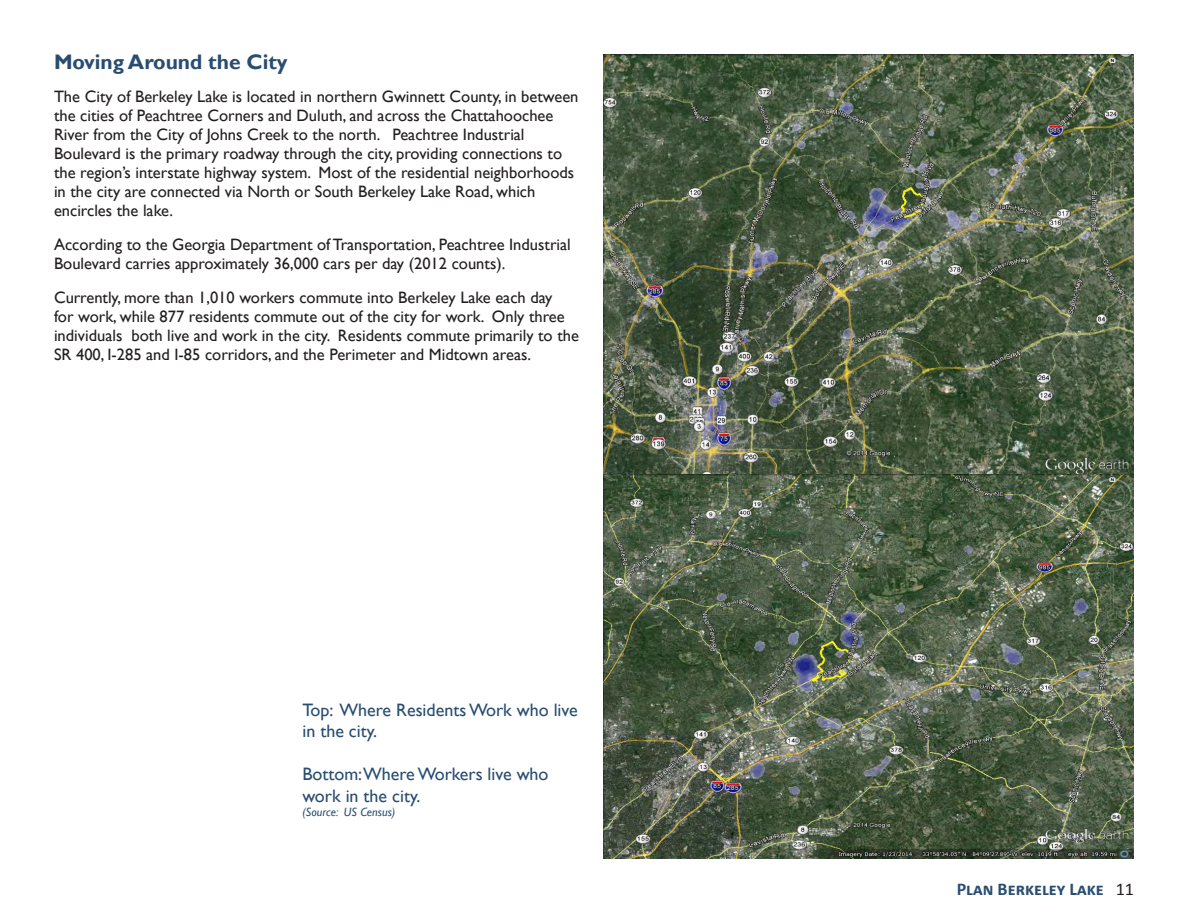
<style>
.page{position:relative;width:1188px;height:918px;background:#fff}
.page>*{position:absolute;margin:0;border:0;box-sizing:border-box;transform-origin:0 0}
.t1{font:700 21px "Gill Sans";color:#294d71}
.t2{font:18px/21.6px "Gill Sans";color:#294d71}
.t3{font:700 18px "Calibri";color:#294d71}
.t4{font:16.5px/18.9px "Gill Sans";color:#231f20}
.t5{font:italic 12px "Gill Sans";color:#294d71}
.s1{font-weight:400;color:#231f20}
</style>
<div class="page">
<img style="left:603px;top:54px;width:531px;height:805px">
<p class="t1" style="left:54px;top:49px;width:235px">Moving Around the City</p>
<p class="t4" style="left:54px;top:88px;width:526px">The City of Berkeley Lake is located in northern Gwinnett County, in between the cities of Peachtree Corners and Duluth, and across the Chattahoochee River from the City of Johns Creek to the north. Peachtree Industrial Boulevard is the primary roadway through the city, providing connections to the region’s interstate highway system. Most of the residential neighborhoods in the city are connected via North or South Berkeley Lake Road, which encircles the lake.</p>
<p class="t4" style="left:54px;top:236px;width:518px">According to the Georgia Department of Transportation, Peachtree Industrial<br>Boulevard carries approximately 36,000 cars per day (2012 counts).</p>
<p class="t4" style="left:54px;top:289px;width:526px">Currently, more than 1,010 workers commute into Berkeley Lake each day<br>for work, while 877 residents commute out of the city for work. Only three individuals both live and work in the city. Residents commute primarily to the SR 400, I-285 and I-85 corridors, and the Perimeter and Midtown areas.</p>
<p class="t2" style="left:302px;top:699px;width:277px">Top: Where Residents Work who live in the city.</p>
<p class="t2" style="left:302px;top:764px;width:248px">Bottom:Where Workers live who work in the city.</p>
<p class="t5" style="left:302px;top:805px;width:95px">(Source: US Census)</p>
<p class="t3" style="left:957px;top:878px;width:179px">Plan Berkeley Lake <span class="s1">11</span></p>
</div>
